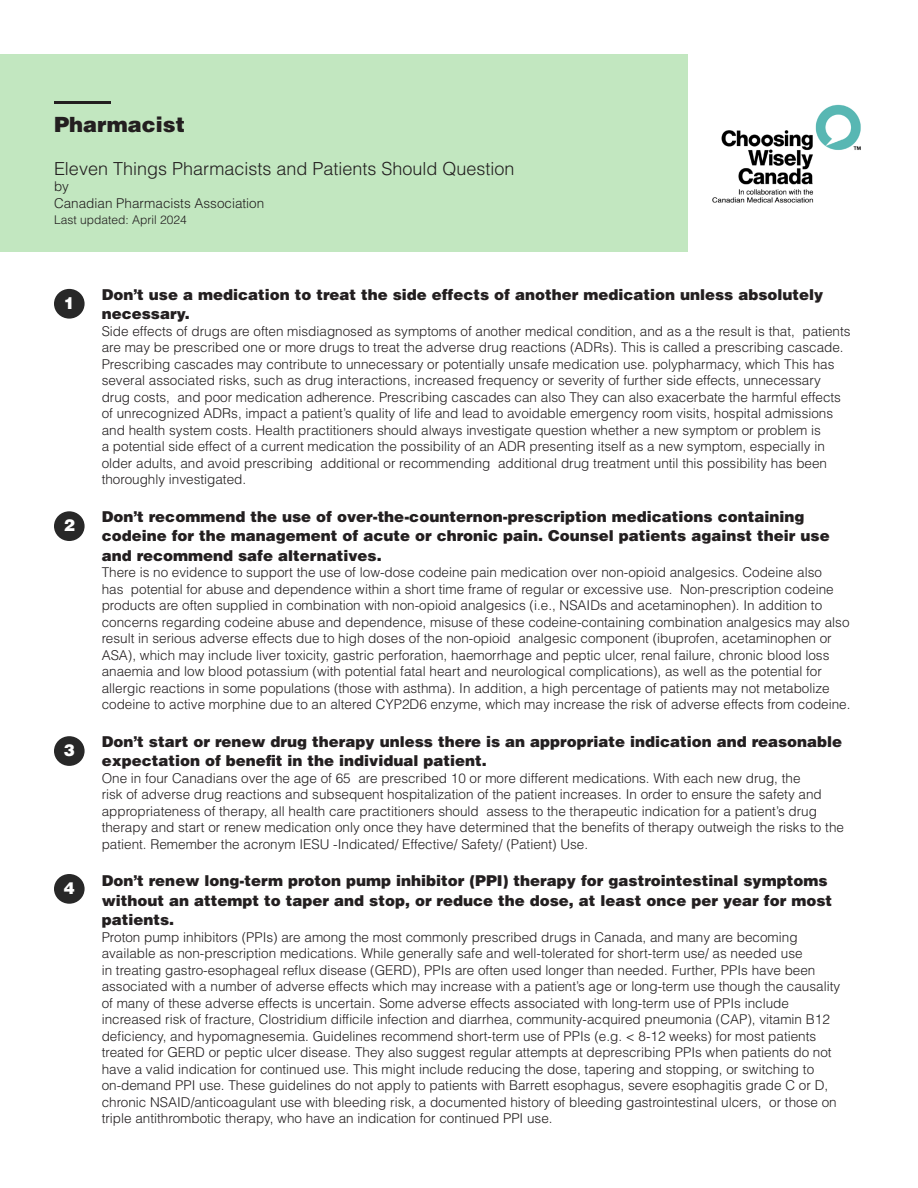
<style>
.page{position:relative;width:918px;height:1188px;background:#fff}
.page>*{position:absolute;margin:0;border:0;box-sizing:border-box;transform-origin:0 0}
.t1{font:900 21px "Helvetica LT Std";color:#231f20}
.t2{font:300 18px "Helvetica LT Std";color:#231f20}
.t3{font:900 16.5px "Helvetica LT Std";color:#fff}
.t4{font:900 15px/19.5px "Helvetica LT Std";color:#231f20}
.t5{font:300 13.5px/16.5px "Helvetica LT Std";color:#231f20}
.t6{font:300 12px "Helvetica LT Std";color:#231f20}
</style>
<div class="page">
<div style="left:54px;top:874px;width:31px;height:30px;background:#282828;border-radius:50%"></div>
<div style="left:54px;top:736px;width:31px;height:30px;background:#282828;border-radius:50%"></div>
<div style="left:54px;top:511px;width:31px;height:30px;background:#282828;border-radius:50%"></div>
<img style="left:712px;top:104px;width:149px;height:99px">
<div style="left:54px;top:289px;width:31px;height:30px;background:#282828;border-radius:50%"></div>
<div style="left:0;top:54px;width:688px;height:198px;background:#c2e7c0"></div>
<hr style="left:54px;top:101px;width:57px;height:3px;background:#231f20">
<p class="t1" style="left:54px;top:111px;width:133px">Pharmacist</p>
<p class="t2" style="left:54px;top:157px;width:462px">Eleven Things Pharmacists and Patients Should Question</p>
<p class="t5" style="left:54px;top:178px;width:16px">by</p>
<p class="t5" style="left:54px;top:195px;width:212px">Canadian Pharmacists Association</p>
<p class="t6" style="left:54px;top:213px;width:134px">Last updated: April 2024</p>
<p class="t3" style="left:64px;top:292px;width:13px">1</p>
<p class="t3" style="left:64px;top:515px;width:13px">2</p>
<p class="t3" style="left:64px;top:740px;width:13px">3</p>
<p class="t3" style="left:64px;top:877px;width:13px">4</p>
<p class="t4" style="left:102px;top:284px;width:723px">Don’t use a medication to treat the side effects of another medication unless absolutely necessary.</p>
<p class="t5" style="left:102px;top:323px;width:750px">Side effects of drugs are often misdiagnosed as symptoms of another medical condition, and as a the result is that, patients are may be prescribed one or more drugs to treat the adverse drug reactions (ADRs). This is called a prescribing cascade.<br>Prescribing cascades may contribute to unnecessary or potentially unsafe medication use. polypharmacy, which This has several associated risks, such as drug interactions, increased frequency or severity of further side effects, unnecessary drug costs, and poor medication adherence. Prescribing cascades can also They can also exacerbate the harmful effects of unrecognized ADRs, impact a patient’s quality of life and lead to avoidable emergency room visits, hospital admissions and health system costs. Health practitioners should always investigate question whether a new symptom or problem is<br>a potential side effect of a current medication the possibility of an ADR presenting itself as a new symptom, especially in older adults, and avoid prescribing additional or recommending additional drug treatment until this possibility has been thoroughly investigated.</p>
<p class="t4" style="left:102px;top:506px;width:730px">Don’t recommend the use of over-the-counternon-prescription medications containing codeine for the management of acute or chronic pain. Counsel patients against their use and recommend safe alternatives.</p>
<p class="t5" style="left:102px;top:564px;width:750px">There is no evidence to support the use of low-dose codeine pain medication over non-opioid analgesics. Codeine also<br>has potential for abuse and dependence within a short time frame of regular or excessive use. Non-prescription codeine products are often supplied in combination with non-opioid analgesics (i.e., NSAIDs and acetaminophen). In addition to concerns regarding codeine abuse and dependence, misuse of these codeine-containing combination analgesics may also result in serious adverse effects due to high doses of the non-opioid analgesic component (ibuprofen, acetaminophen or ASA), which may include liver toxicity, gastric perforation, haemorrhage and peptic ulcer, renal failure, chronic blood loss anaemia and low blood potassium (with potential fatal heart and neurological complications), as well as the potential for allergic reactions in some populations (those with asthma). In addition, a high percentage of patients may not metabolize codeine to active morphine due to an altered CYP2D6 enzyme, which may increase the risk of adverse effects from codeine.</p>
<p class="t4" style="left:102px;top:731px;width:742px">Don’t start or renew drug therapy unless there is an appropriate indication and reasonable expectation of benefit in the individual patient.</p>
<p class="t5" style="left:102px;top:770px;width:744px">One in four Canadians over the age of 65 are prescribed 10 or more different medications. With each new drug, the<br>risk of adverse drug reactions and subsequent hospitalization of the patient increases. In order to ensure the safety and appropriateness of therapy, all health care practitioners should assess to the therapeutic indication for a patient’s drug therapy and start or renew medication only once they have determined that the benefits of therapy outweigh the risks to the patient. Remember the acronym IESU -Indicated/ Effective/ Safety/ (Patient) Use.</p>
<p class="t4" style="left:102px;top:871px;width:732px">Don’t renew long-term proton pump inhibitor (PPI) therapy for gastrointestinal symptoms without an attempt to taper and stop, or reduce the dose, at least once per year for most patients.</p>
<p class="t5" style="left:102px;top:929px;width:740px">Proton pump inhibitors (PPIs) are among the most commonly prescribed drugs in Canada, and many are becoming available as non-prescription medications. While generally safe and well-tolerated for short-term use/ as needed use<br>in treating gastro-esophageal reflux disease (GERD), PPIs are often used longer than needed. Further, PPIs have been associated with a number of adverse effects which may increase with a patient’s age or long-term use though the causality of many of these adverse effects is uncertain. Some adverse effects associated with long-term use of PPIs include increased risk of fracture, Clostridium difficile infection and diarrhea, community-acquired pneumonia (CAP), vitamin B12 deficiency, and hypomagnesemia. Guidelines recommend short-term use of PPIs (e.g. &lt; 8-12 weeks) for most patients treated for GERD or peptic ulcer disease. They also suggest regular attempts at deprescribing PPIs when patients do not have a valid indication for continued use. This might include reducing the dose, tapering and stopping, or switching to on-demand PPI use. These guidelines do not apply to patients with Barrett esophagus, severe esophagitis grade C or D, chronic NSAID/anticoagulant use with bleeding risk, a documented history of bleeding gastrointestinal ulcers, or those on triple antithrombotic therapy, who have an indication for continued PPI use.</p>
</div>
